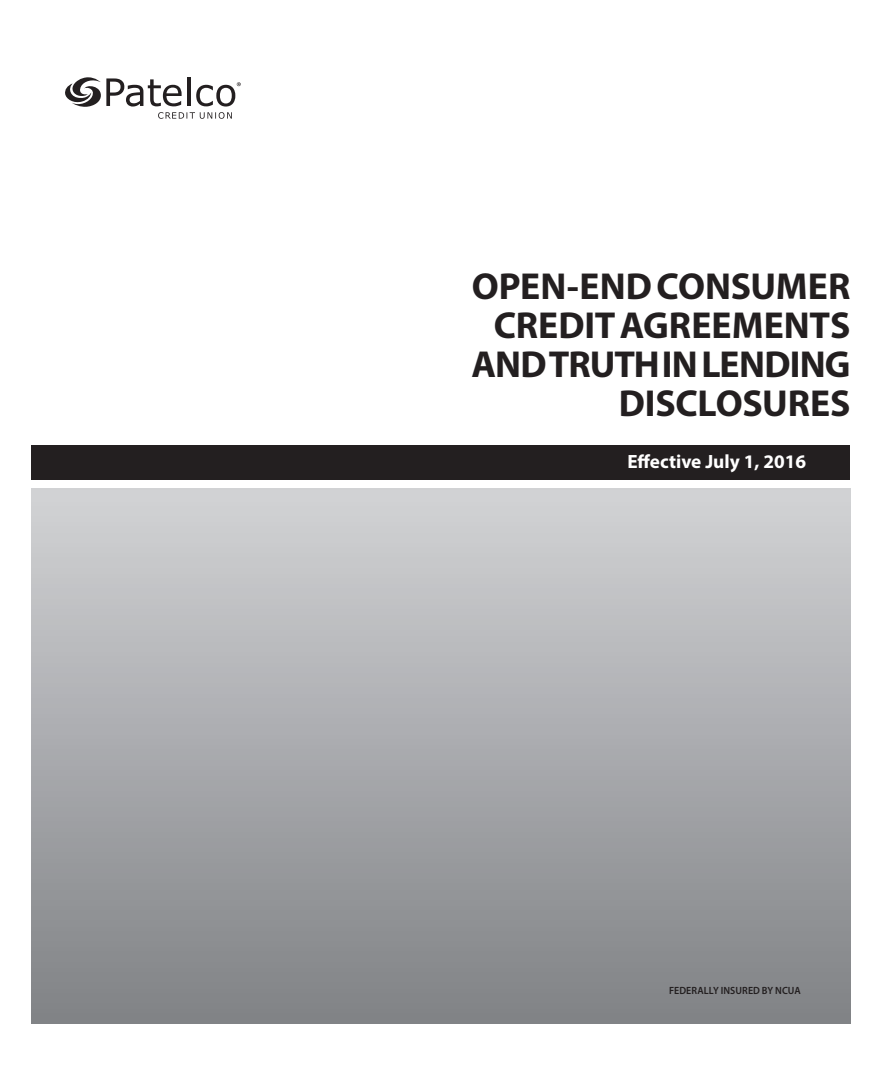
<style>
.page{position:relative;width:882px;height:1071px;background:#fff}
.page>*{position:absolute;margin:0;border:0;box-sizing:border-box;transform-origin:0 0}
.t1{font:700 37.62px/38.9px "Myriad Pro";letter-spacing:-.01em;color:#231f20;text-align:right}
.t2{font:700 19.25px "Myriad Pro";color:#fff}
.t3{font:600 10.5px "Myriad Pro";letter-spacing:.01em;color:#231f20;scale:.95 1}
</style>
<div class="page">
<svg style="left:65px;top:77px;width:176px;height:42px"></svg>
<div style="left:32px;top:488px;width:819px;height:535px;background:linear-gradient(to bottom,#d2d3d6,#808285)"></div>
<div style="left:32px;top:445px;width:818px;height:34px;background:#231f20"></div>
<p class="t1" style="left:472px;top:266px;width:380px">OPEN-END CONSUMER<br>CREDIT AGREEMENTS<br>AND TRUTH IN LENDING<br>DISCLOSURES</p>
<p class="t2" style="left:627px;top:449px;width:180px">Effective July 1, 2016</p>
<p class="t3" style="left:669px;top:984px;width:140px">FEDERALLY INSURED BY NCUA</p>
</div>
